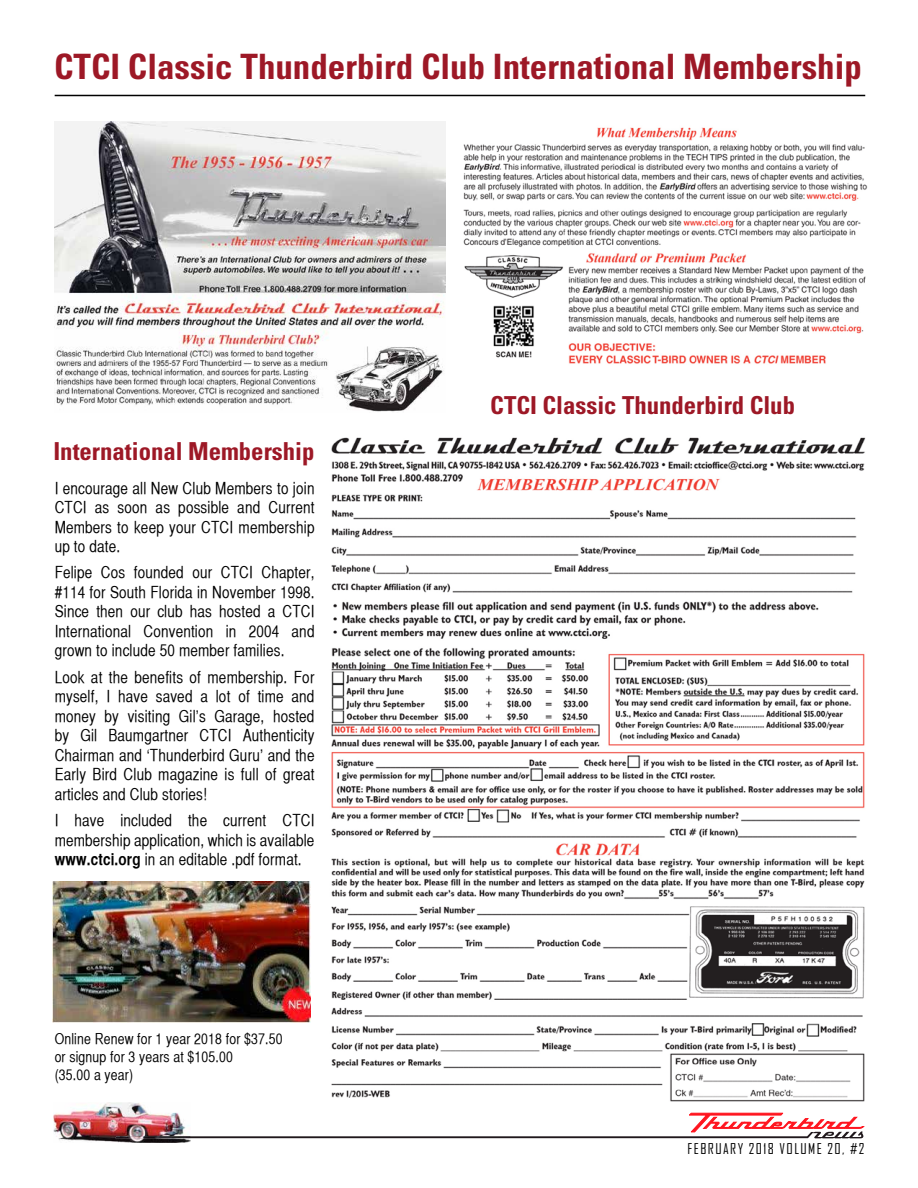
<style>
.page{position:relative;width:918px;height:1188px;background:#fff}
.page>*{position:absolute;margin:0;border:0;box-sizing:border-box;transform-origin:0 0}
.t1{font:700 condensed 34.95px "Univers";color:#9d1826}
.t2{font:700 condensed 24.75px "Univers";color:#9d1826}
.t3{font:16.5px/19.5px "Helvetica CY Plain";letter-spacing:.01em;color:#000;text-align:justify}
.t4{font:15px/18px "Helvetica CY Plain";letter-spacing:.01em;color:#000}
.t5{font:14.25px "Agency FB";letter-spacing:.1em;color:#000}
.s1{font-family:"Helvetica CY Bold"}
</style>
<div class="page">
<hr style="left:55px;top:95px;width:810px;height:1px;background:#000">
<img style="left:331px;top:437px;width:535px;height:665px">
<img style="left:54px;top:122px;width:392px;height:290px">
<img style="left:463px;top:127px;width:405px;height:237px">
<img style="left:52px;top:881px;width:259px;height:141px">
<svg style="left:191px;top:1113px;width:674px;height:25px"></svg>
<img style="left:53px;top:1102px;width:138px;height:41px">
<img style="left:115px;top:1136px;width:76px;height:2px">
<h1 class="t1" style="left:54px;top:45px;width:809px">CTCI Classic Thunderbird Club International Membership</h1>
<h2 class="t2" style="left:53px;top:436px;width:263px">International Membership</h2>
<p class="t3" style="left:55px;top:478px;width:261px">I encourage all New Club Members to join CTCI as soon as possible and Current Members to keep your CTCI membership up to date.</p>
<p class="t3" style="left:55px;top:563px;width:261px">Felipe Cos founded our CTCI Chapter, #114 for South Florida in November 1998.<br>Since then our club has hosted a CTCI International Convention in 2004 and grown to include 50 member families.</p>
<p class="t3" style="left:55px;top:667px;width:261px">Look at the benefits of membership. For myself, I have saved a lot of time and money by visiting Gil’s Garage, hosted by Gil Baumgartner CTCI Authenticity Chairman and ‘Thunderbird Guru’ and the Early Bird Club magazine is full of great articles and Club stories!</p>
<p class="t3" style="left:55px;top:810px;width:261px">I have included the current CTCI membership application, which is available <span class="s1">www.ctci.org</span> in an editable .pdf format.</p>
<p class="t4" style="left:55px;top:1030px;width:229px">Online Renew for 1 year 2018 for $37.50 or signup for 3 years at $105.00<br>(35.00 a year)</p>
<h2 class="t2" style="left:490px;top:390px;width:306px">CTCI Classic Thunderbird Club</h2>
<p class="t5" style="left:688px;top:1140px;width:178px">FEBRUARY 2018 VOLUME 20, #2</p>
</div>
